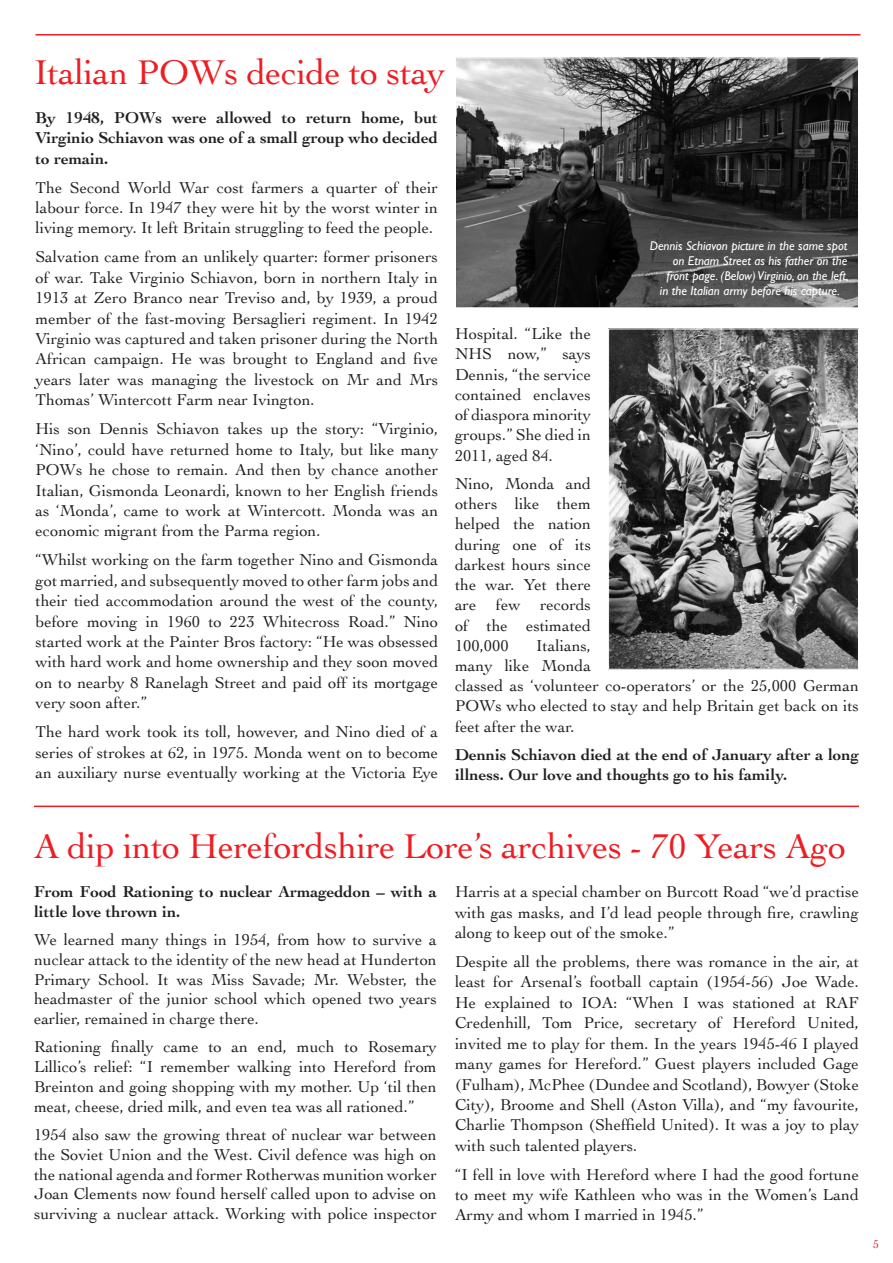
<style>
.page{position:relative;width:893px;height:1263px;background:#fff}
.page>*{position:absolute;margin:0;border:0;box-sizing:border-box;transform-origin:0 0}
.t1{font:36px "Cochin";letter-spacing:-.01em;color:#ee1d23}
.t2{font:16.5px/20.4px "Cochin";color:#231f20;text-align:justify}
.t3{font:700 16.5px/20.4px "Cochin";color:#231f20}
.t4{font:italic 12.75px "Gill Sans";color:#fff}
.t5{font:12px "Cochin";color:#ee1d23;scale:.96 1}
</style>
<div class="page">
<hr style="left:36px;top:34px;width:824px;height:2px;background:#ee1d23">
<img style="left:457px;top:59px;width:400px;height:247px">
<div style="left:455px;top:57px;width:404px;height:251px;border:1px solid #fff"></div>
<hr style="left:34px;top:805px;width:825px;height:2px;background:#ee1d23">
<img style="left:610px;top:330px;width:247px;height:338px">
<div style="left:608px;top:328px;width:251px;height:342px;border:1px solid #fff"></div>
<p class="t1" style="left:34px;top:48px;width:413px">Italian POWs decide to stay</p>
<p class="t3" style="left:36px;top:107px;width:404px;text-align:justify">By 1948, POWs were allowed to return home, but Virginio Schiavon was one of a small group who decided to remain.</p>
<p class="t2" style="left:36px;top:176px;width:404px">The Second World War cost farmers a quarter of their labour force. In 1947 they were hit by the worst winter in living memory. It left Britain struggling to feed the people.</p>
<p class="t2" style="left:36px;top:246px;width:404px">Salvation came from an unlikely quarter: former prisoners of war. Take Virginio Schiavon, born in northern Italy in 1913 at Zero Branco near Treviso and, by 1939, a proud member of the fast-moving Bersaglieri regiment. In 1942<br>Virginio was captured and taken prisoner during the North African campaign. He was brought to England and five years later was managing the livestock on Mr and Mrs Thomas’ Wintercott Farm near Ivington.</p>
<p class="t2" style="left:36px;top:418px;width:404px">His son Dennis Schiavon takes up the story: “Virginio, ‘Nino’, could have returned home to Italy, but like many POWs he chose to remain. And then by chance another Italian, Gismonda Leonardi, known to her English friends as ‘Monda’, came to work at Wintercott. Monda was an economic migrant from the Parma region.</p>
<p class="t2" style="left:36px;top:549px;width:404px">“Whilst working on the farm together Nino and Gismonda got married, and subsequently moved to other farm jobs and their tied accommodation around the west of the county, before moving in 1960 to 223 Whitecross Road.” Nino started work at the Painter Bros factory: “He was obsessed with hard work and home ownership and they soon moved on to nearby 8 Ranelagh Street and paid off its mortgage very soon after.”</p>
<p class="t2" style="left:36px;top:721px;width:404px">The hard work took its toll, however, and Nino died of a series of strokes at 62, in 1975. Monda went on to become an auxiliary nurse eventually working at the Victoria Eye</p>
<p class="t4" style="left:650px;top:239px;width:199px">Dennis Schiavon picture in the same spot</p>
<p class="t4" style="left:673px;top:254px;width:176px">on Etnam Street as his father on the</p>
<p class="t4" style="left:666px;top:269px;width:184px">front page. (Below) Virginio, on the left,</p>
<p class="t4" style="left:660px;top:284px;width:182px">in the Italian army before his capture.</p>
<p class="t2" style="left:455px;top:323px;width:138px">Hospital. “Like the NHS now,” says Dennis, “the service contained enclaves of diaspora minority groups.” She died in 2011, aged 84.</p>
<p class="t2" style="left:455px;top:473px;width:138px">Nino, Monda and others like them helped the nation during one of its darkest hours since the war. Yet there are few records of the estimated 100,000</p>
<p class="t2" style="left:455px;top:634px;width:406px;text-align:left;text-indent:81px">Italians,<br>many like Monda<br>classed as ‘volunteer co-operators’ or the 25,000 German<br>POWs who elected to stay and help Britain get back on its feet after the war.</p>
<p class="t3" style="left:455px;top:744px;width:405px">Dennis Schiavon died at the end of January after a long illness. Our love and thoughts go to his family.</p>
<p class="t1" style="left:34px;top:822px;width:814px">A dip into Herefordshire Lore’s archives - 70 Years Ago</p>
<p class="t2" style="left:455px;top:881px;width:405px">Harris at a special chamber on Burcott Road “we’d practise with gas masks, and I’d lead people through fire, crawling along to keep out of the smoke.”</p>
<p class="t2" style="left:455px;top:950px;width:405px">Despite all the problems, there was romance in the air, at least for Arsenal’s football captain (1954-56) Joe Wade.<br>He explained to IOA: “When I was stationed at RAF Credenhill, Tom Price, secretary of Hereford United, invited me to play for them. In the years 1945-46 I played many games for Hereford.” Guest players included Gage (Fulham), McPhee (Dundee and Scotland), Bowyer (Stoke City), Broome and Shell (Aston Villa), and “my favourite, Charlie Thompson (Sheffield United). It was a joy to play with such talented players.</p>
<p class="t2" style="left:455px;top:1163px;width:406px">“I fell in love with Hereford where I had the good fortune to meet my wife Kathleen who was in the Women’s Land Army and whom I married in 1945.”</p>
<p class="t3" style="left:34px;top:881px;width:404px;line-height:19.8px">From Food Rationing to nuclear Armageddon – with a little love thrown in.</p>
<p class="t2" style="left:34px;top:929px;width:404px;line-height:19.8px">We learned many things in 1954, from how to survive a nuclear attack to the identity of the new head at Hunderton Primary School. It was Miss Savade; Mr. Webster, the headmaster of the junior school which opened two years earlier, remained in charge there.</p>
<p class="t2" style="left:34px;top:1036px;width:404px;line-height:19.8px">Rationing finally came to an end, much to Rosemary Lillico’s relief: “I remember walking into Hereford from Breinton and going shopping with my mother. Up ‘til then meat, cheese, dried milk, and even tea was all rationed.”</p>
<p class="t2" style="left:34px;top:1124px;width:404px;line-height:19.8px">1954 also saw the growing threat of nuclear war between the Soviet Union and the West. Civil defence was high on the national agenda and former Rotherwas munition worker Joan Clements now found herself called upon to advise on surviving a nuclear attack. Working with police inspector</p>
<p class="t5" style="left:873px;top:1236px;width:8px">5</p>
</div>
